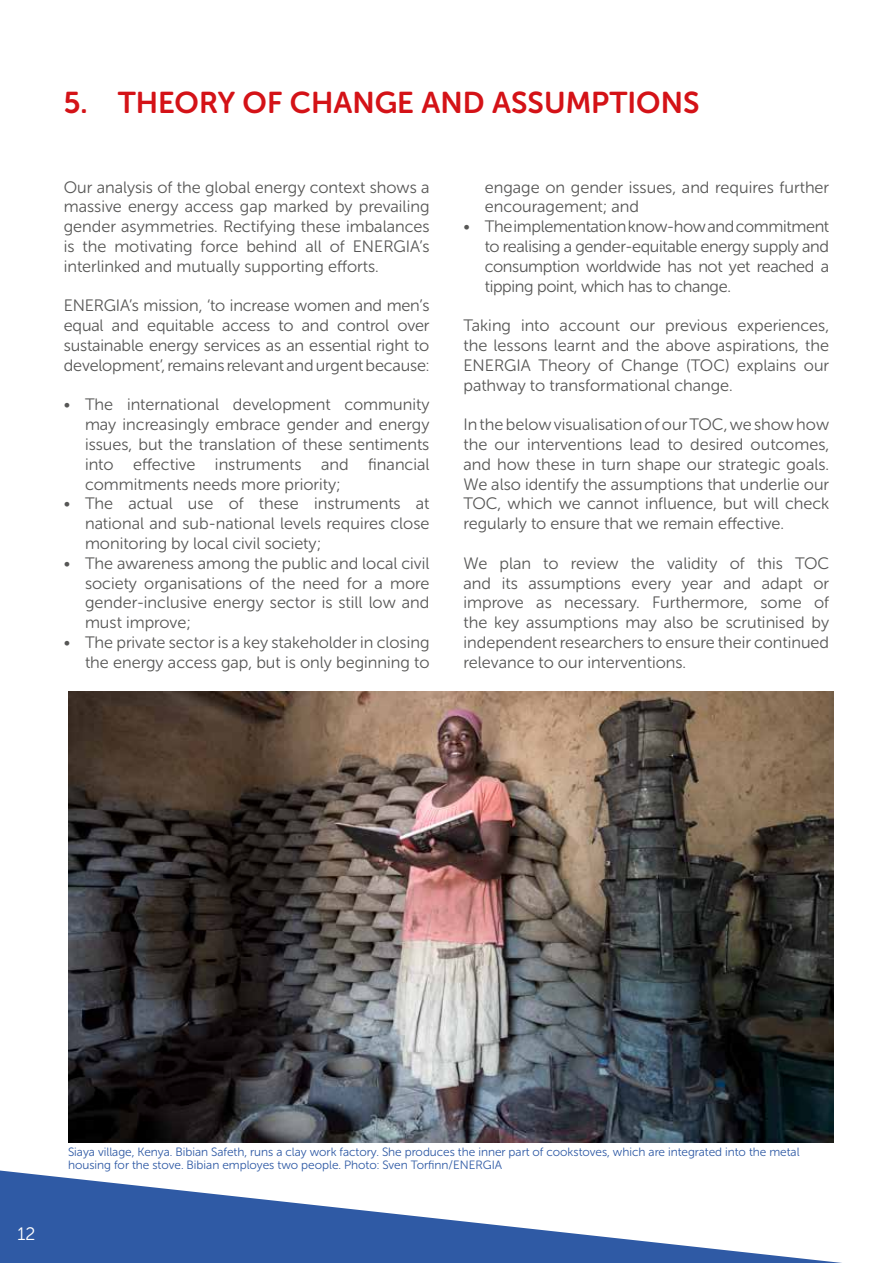
<style>
.page{position:relative;width:893px;height:1263px;background:#fff}
.page>*{position:absolute;margin:0;border:0;box-sizing:border-box;transform-origin:0 0}
.t1{font:30px "Museo Sans Rounded 700";color:#d41217}
.t2{font:18px "Museo Sans Rounded 300";color:#fff}
.t3{font:16.5px/19.8px "Museo Sans Rounded 300";color:#575756;text-align:justify}
.t4{font:12px/13.5px "Museo Sans Rounded 300";color:#2f5aa5}
</style>
<div class="page">
<svg style="left:0;top:1170px;width:842px;height:93px"></svg>
<img style="left:68px;top:691px;width:765px;height:451px">
<h1 class="t1" style="left:64px;top:86px;width:637px">5. THEORY OF CHANGE AND ASSUMPTIONS</h1>
<p class="t3" style="left:64px;top:177px;width:367px">Our analysis of the global energy context shows a massive energy access gap marked by prevailing gender asymmetries. Rectifying these imbalances is the motivating force behind all of ENERGIA’s interlinked and mutually supporting efforts.</p>
<p class="t3" style="left:64px;top:296px;width:367px">ENERGIA’s mission, ‘to increase women and men’s equal and equitable access to and control over sustainable energy services as an essential right to development’, remains relevant and urgent because:</p>
<p class="t3" style="left:85px;top:395px;width:346px;text-indent:-21px">• The international development community may increasingly embrace gender and energy issues, but the translation of these sentiments into effective instruments and financial commitments needs more priority;</p>
<p class="t3" style="left:85px;top:494px;width:346px;text-indent:-21px">• The actual use of these instruments at national and sub-national levels requires close monitoring by local civil society;</p>
<p class="t3" style="left:85px;top:553px;width:346px;text-indent:-21px">• The awareness among the public and local civil society organisations of the need for a more gender-inclusive energy sector is still low and must improve;</p>
<p class="t3" style="left:64px;top:633px;width:367px;text-align:right">• The private sector is a key stakeholder in closing the energy access gap, but is only beginning to</p>
<p class="t3" style="left:485px;top:177px;width:346px">engage on gender issues, and requires further encouragement; and</p>
<p class="t3" style="left:485px;top:217px;width:346px;text-indent:-21px">• The implementation know-how and commitment to realising a gender-equitable energy supply and consumption worldwide has not yet reached a tipping point, which has to change.</p>
<p class="t3" style="left:463px;top:316px;width:367px">Taking into account our previous experiences, the lessons learnt and the above aspirations, the ENERGIA Theory of Change (TOC) explains our pathway to transformational change.</p>
<p class="t3" style="left:463px;top:415px;width:367px">In the below visualisation of our TOC, we show how the our interventions lead to desired outcomes, and how these in turn shape our strategic goals.<br>We also identify the assumptions that underlie our TOC, which we cannot influence, but will check regularly to ensure that we remain effective.</p>
<p class="t3" style="left:463px;top:553px;width:367px">We plan to review the validity of this TOC and its assumptions every year and adapt or improve as necessary. Furthermore, some of the key assumptions may also be scrutinised by independent researchers to ensure their continued relevance to our interventions.</p>
<p class="t2" style="left:18px;top:1224px;width:19px">12</p>
<p class="t4" style="left:68px;top:1145px;width:733px">Siaya village, Kenya. Bibian Safeth, runs a clay work factory. She produces the inner part of cookstoves, which are integrated into the metal housing for the stove. Bibian employes two people. Photo: Sven Torfinn/ENERGIA</p>
</div>
